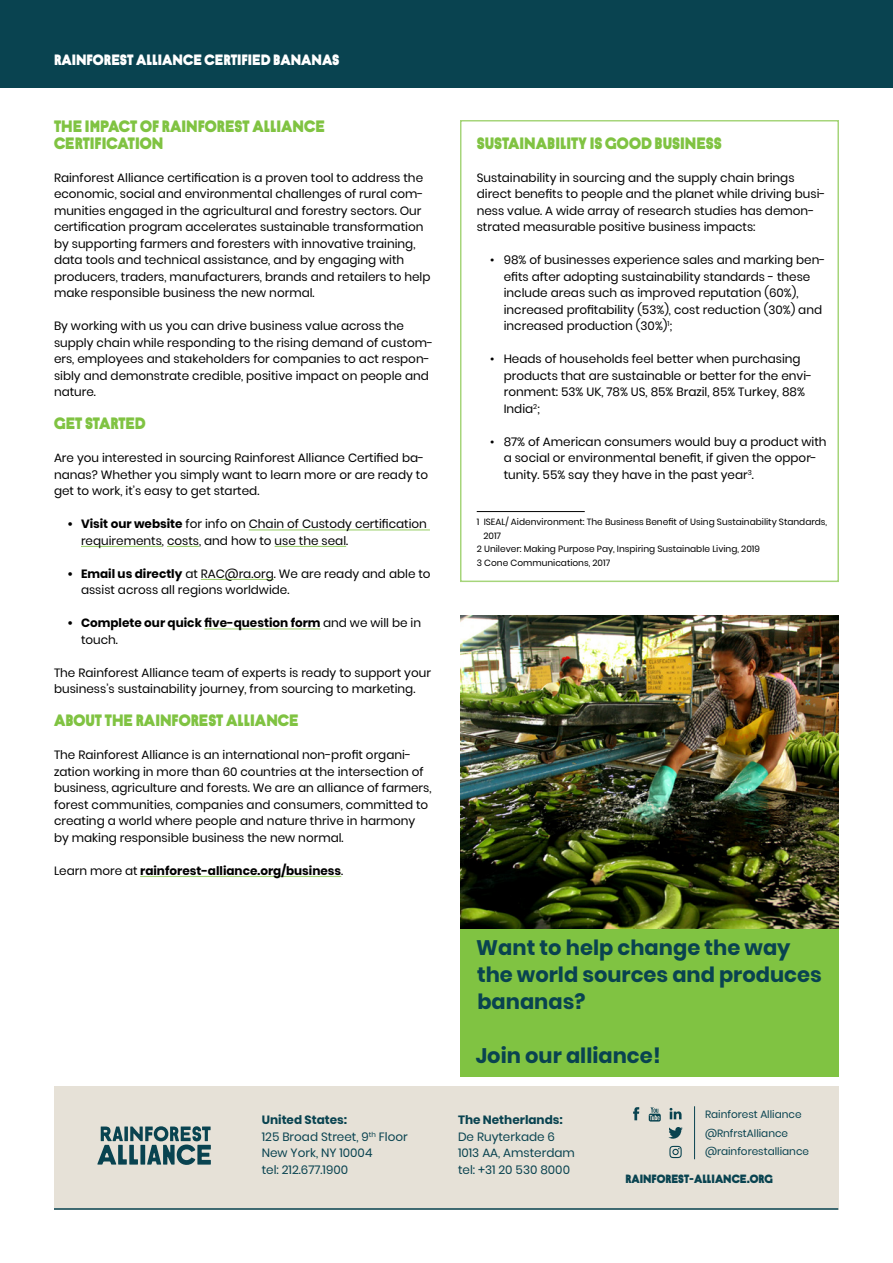
<style>
.page{position:relative;width:893px;height:1263px;background:#fff}
.page>*{position:absolute;margin:0;border:0;box-sizing:border-box;transform-origin:0 0}
.t1{font:700 21px/27px "Poppins";color:#094350}
.t2{font:900 16.5px/16.5px "Krana Alliance";color:#80c342}
.t3{font:900 15px "Krana Alliance";color:#fff}
.t4{font:12px/16.5px "Poppins";color:#000}
.t5{font:12px/16.5px "Poppins";color:#094350}
.t6{font:700 12px/16.5px "Poppins";color:#000}
.t7{font:900 12px "Krana Alliance";color:#094350}
.t8{font:700 12px "Poppins";color:#094350}
.t9{font:10.5px "Poppins";color:#094350}
.t10{font:9px "Poppins";color:#000}
.s1{font-weight:700}
.s2{font-weight:400}
</style>
<div class="page">
<div style="left:0;top:0;width:893px;height:87px;background:#094350"></div>
<div style="left:54px;top:1086px;width:784px;height:124px;background:#e6e1d7"></div>
<svg style="left:97px;top:1126px;width:114px;height:39px"></svg>
<hr style="left:54px;top:1208px;width:784px;height:2px;background:#094350">
<svg style="left:633px;top:1107px;width:6px;height:13px"></svg>
<svg style="left:668px;top:1127px;width:15px;height:12px"></svg>
<svg style="left:669px;top:1146px;width:13px;height:12px"></svg>
<svg style="left:670px;top:1108px;width:11px;height:11px"></svg>
<svg style="left:649px;top:1107px;width:12px;height:14px"></svg>
<hr style="left:694px;top:1106px;width:1px;height:53px;background:#094350">
<hr style="left:249px;top:529px;width:181px;height:1px;background:#a0d271">
<hr style="left:81px;top:546px;width:81px;height:1px;background:#a0d271">
<hr style="left:167px;top:546px;width:32px;height:1px;background:#a0d271">
<hr style="left:275px;top:546px;width:71px;height:1px;background:#a0d271">
<hr style="left:201px;top:579px;width:73px;height:1px;background:#a0d271">
<hr style="left:204px;top:629px;width:117px;height:1px;background:#a0d271">
<hr style="left:140px;top:876px;width:201px;height:1px;background:#a0d271">
<div style="left:460px;top:904px;width:379px;height:173px;background:#80c342"></div>
<div style="left:460px;top:120px;width:379px;height:462px;border:2px solid #a6d57a"></div>
<hr style="left:477px;top:511px;width:108px;height:1px;background:#000">
<img style="left:460px;top:615px;width:379px;height:314px">
<p class="t3" style="left:54px;top:50px;width:286px">RAINFOREST ALLIANCE CERTIFIED BANANAS</p>
<h2 class="t2" style="left:54px;top:118px;width:272px">THE IMPACT OF RAINFOREST ALLIANCE<br>CERTIFICATION</h2>
<p class="t4" style="left:54px;top:169px;width:378px">Rainforest Alliance certification is a proven tool to address the economic, social and environmental challenges of rural com&shy;munities engaged in the agricultural and forestry sectors. Our certification program accelerates sustainable transformation by supporting farmers and foresters with innovative training, data tools and technical assistance, and by engaging with producers, traders, manufacturers, brands and retailers to help make responsible business the new normal.</p>
<p class="t4" style="left:54px;top:318px;width:381px">By working with us you can drive business value across the supply chain while responding to the rising demand of custom&shy;ers, employees and stakeholders for companies to act respon&shy;sibly and demonstrate credible, positive impact on people and nature.</p>
<h2 class="t2" style="left:54px;top:415px;width:93px">GET STARTED</h2>
<p class="t4" style="left:54px;top:450px;width:376px">Are you interested in sourcing Rainforest Alliance Certified ba&shy;nanas? Whether you simply want to learn more or are ready to get to work, it’s easy to get started.</p>
<p class="t4" style="left:81px;top:516px;width:347px;text-indent:-14px"><span class="s1">• Visit our website</span> for info on Chain of Custody certification requirements, costs, and how to use the seal.</p>
<p class="t4" style="left:81px;top:565px;width:351px;text-indent:-14px"><span class="s1">• Email us directly</span> at RAC@ra.org. We are ready and able to assist across all regions worldwide.</p>
<p class="t6" style="left:81px;top:615px;width:342px;text-indent:-14px">• Complete our quick five-question form <span class="s2">and we will be in touch.</span></p>
<p class="t4" style="left:54px;top:664px;width:378px">The Rainforest Alliance team of experts is ready to support your business’s sustainability journey, from sourcing to marketing.</p>
<h2 class="t2" style="left:54px;top:712px;width:246px">ABOUT THE RAINFOREST ALLIANCE</h2>
<p class="t4" style="left:54px;top:747px;width:379px">The Rainforest Alliance is an international non-profit organi&shy;zation working in more than 60 countries at the intersection of business, agriculture and forests. We are an alliance of farmers, forest communities, companies and consumers, committed to creating a world where people and nature thrive in harmony by making responsible business the new normal.</p>
<p class="t6" style="left:54px;top:862px;width:291px"><span class="s2">Learn more at</span> rainforest-alliance.org/business<span class="s2">.</span></p>
<h2 class="t2" style="left:477px;top:135px;width:238px">SUSTAINABILITY IS GOOD BUSINESS</h2>
<p class="t4" style="left:477px;top:169px;width:350px">Sustainability in sourcing and the supply chain brings direct benefits to people and the planet while driving busi&shy;ness value. A wide array of research studies has demon&shy;strated measurable positive business impacts:</p>
<p class="t4" style="left:504px;top:252px;width:323px;text-indent:-14px">• 98% of businesses experience sales and marking ben&shy;efits after adopting sustainability standards - these include areas such as improved reputation (60%), increased profitability (53%), cost reduction (30%) and increased production (30%)<sup>1</sup>;</p>
<p class="t4" style="left:504px;top:351px;width:310px;text-indent:-14px">• Heads of households feel better when purchasing products that are sustainable or better for the envi&shy;ronment: 53% UK, 78% US, 85% Brazil, 85% Turkey, 88% India<sup>2</sup>;</p>
<p class="t4" style="left:504px;top:433px;width:324px;text-indent:-14px">• 87% of American consumers would buy a product with a social or environmental benefit, if given the oppor&shy;tunity. 55% say they have in the past year<sup>3</sup>.</p>
<p class="t10" style="left:477px;top:517px;width:352px">1 ISEAL/ Aidenvironment: The Business Benefit of Using Sustainability Standards,</p>
<p class="t10" style="left:483px;top:530px;width:19px">2017</p>
<p class="t10" style="left:477px;top:544px;width:285px">2 Unilever: Making Purpose Pay, Inspiring Sustainable Living, 2019</p>
<p class="t10" style="left:477px;top:557px;width:135px">3 Cone Communications, 2017</p>
<h1 class="t1" style="left:476px;top:934px;width:347px">Want to help change the way the world sources and produces bananas?</h1>
<h1 class="t1" style="left:476px;top:1042px;width:187px">Join our alliance!</h1>
<p class="t5" style="left:262px;top:1111px;width:148px"><span class="s1">United States:<br></span>125 Broad Street, 9<sup>th</sup> Floor<br>New York, NY 10004<br>tel: 212.677.1900</p>
<p class="t8" style="left:458px;top:1113px;width:106px">The Netherlands:</p>
<p class="t5" style="left:458px;top:1128px;width:118px">De Ruyterkade 6<br>1013 AA, Amsterdam tel: +31 20 530 8000</p>
<p class="t9" style="left:705px;top:1108px;width:98px">Rainforest Alliance</p>
<p class="t9" style="left:705px;top:1145px;width:106px">@rainforestalliance</p>
<p class="t9" style="left:705px;top:1127px;width:85px">@RnfrstAlliance</p>
<p class="t7" style="left:626px;top:1170px;width:149px">RAINFOREST-ALLIANCE.ORG</p>
</div>
